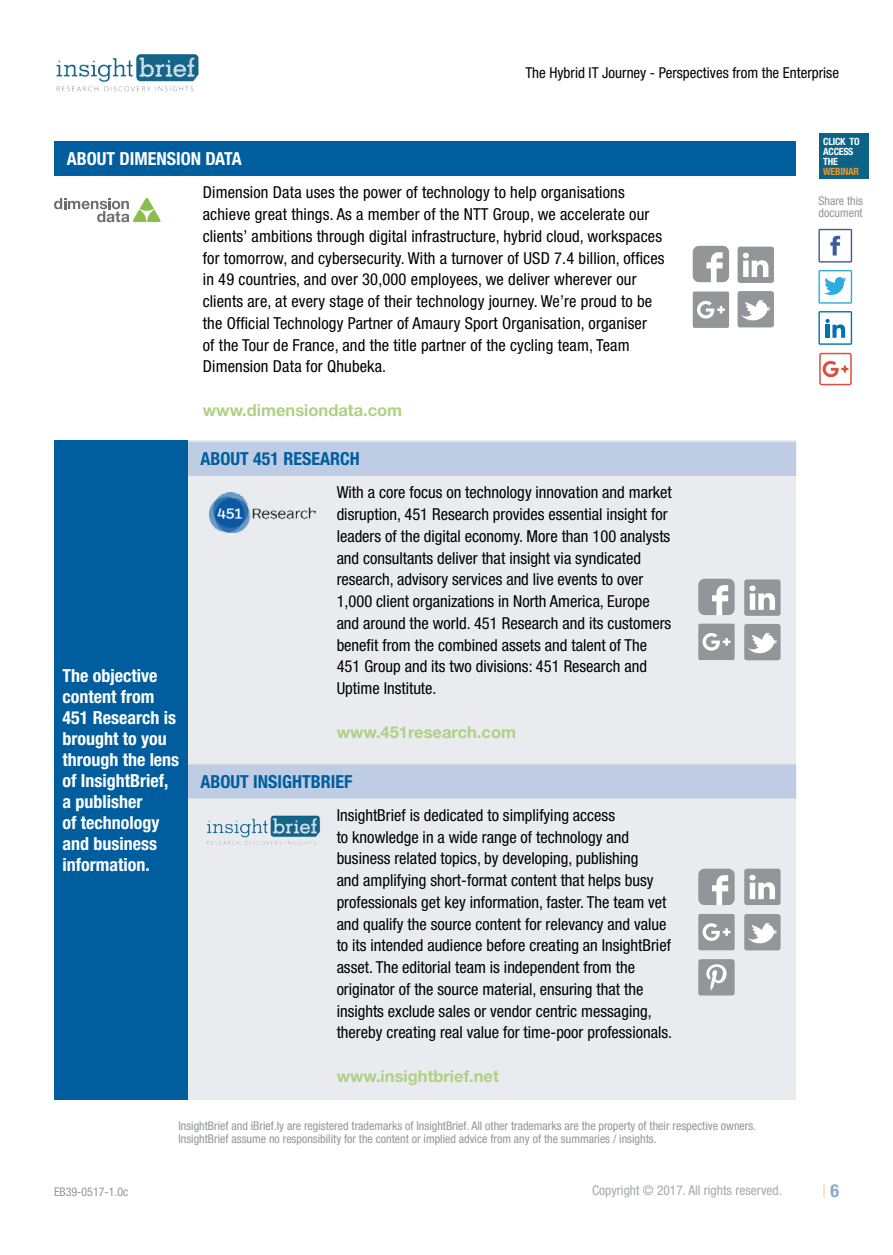
<style>
.page{position:relative;width:893px;height:1255px;background:#fff}
.page>*{position:absolute;margin:0;border:0;box-sizing:border-box;transform-origin:0 0}
.t1{font:700 condensed 18px/21px "Helvetica Neue LT Std";color:#fff}
.t2{font:700 condensed 18px "Helvetica Neue LT Std";color:#005e9e}
.t3{font:condensed 18px "Helvetica Neue LT Std";color:#fed09e}
.t4{font:condensed 16.5px/21.8px "Helvetica Neue LT Std";color:#000}
.t5{font:700 16.5px "Helvetica Neue LT Std";color:#afd184}
.t6{font:condensed 15px "Helvetica Neue LT Std";color:#000}
.t7{font:condensed 13.5px "Helvetica Neue LT Std";color:#a7a9ac}
.t8{font:condensed 12px/12px "Helvetica Neue LT Std";color:#939598}
.t9{font:700 condensed 10.05px/10.1px "Helvetica Neue LT Std";letter-spacing:-.025em;color:#fff}
.t10{font:700 condensed 10.05px "Helvetica Neue LT Std";letter-spacing:-.025em;color:#f7941e}
.s1{font-weight:700;color:#8ba9d0}
</style>
<div class="page">
<img style="left:56px;top:54px;width:143px;height:38px">
<div style="left:54px;top:440px;width:741px;height:660px;background:#e9ebef"></div>
<div style="left:188px;top:442px;width:608px;height:34px;background:#becde4"></div>
<div style="left:188px;top:764px;width:608px;height:34px;background:#becde4"></div>
<div style="left:819px;top:134px;width:49px;height:45px;background:#0b6487"></div>
<svg style="left:818px;top:311px;width:34px;height:34px"></svg>
<svg style="left:818px;top:229px;width:34px;height:33px"></svg>
<svg style="left:818px;top:270px;width:34px;height:34px"></svg>
<div style="left:54px;top:142px;width:741px;height:34px;background:#005e9e"></div>
<div style="left:744px;top:624px;width:37px;height:36px;background:#939598;border-radius:3px"></div>
<svg style="left:748px;top:632px;width:29px;height:22px"></svg>
<div style="left:738px;top:291px;width:36px;height:36px;background:#939598;border-radius:3px"></div>
<svg style="left:741px;top:300px;width:30px;height:21px"></svg>
<svg style="left:738px;top:246px;width:36px;height:37px"></svg>
<svg style="left:693px;top:246px;width:36px;height:36px"></svg>
<svg style="left:54px;top:198px;width:106px;height:24px"></svg>
<img style="left:209px;top:492px;width:106px;height:41px">
<svg style="left:744px;top:579px;width:37px;height:36px"></svg>
<svg style="left:698px;top:578px;width:37px;height:37px"></svg>
<svg style="left:693px;top:291px;width:36px;height:37px"></svg>
<svg style="left:698px;top:623px;width:37px;height:37px"></svg>
<svg style="left:819px;top:352px;width:32px;height:32px"></svg>
<img style="left:207px;top:815px;width:114px;height:30px">
<div style="left:698px;top:959px;width:37px;height:36px;background:#939598;border-radius:3px"></div>
<svg style="left:706px;top:964px;width:21px;height:26px"></svg>
<svg style="left:698px;top:914px;width:37px;height:36px"></svg>
<svg style="left:744px;top:914px;width:37px;height:36px"></svg>
<svg style="left:744px;top:868px;width:37px;height:37px"></svg>
<svg style="left:698px;top:868px;width:37px;height:37px"></svg>
<div style="left:54px;top:440px;width:134px;height:660px;background:#005e9e"></div>
<p class="t6" style="left:525px;top:64px;width:315px">The Hybrid IT Journey - Perspectives from the Enterprise</p>
<p class="t1" style="left:67px;top:148px;width:176px">ABOUT DIMENSION DATA</p>
<p class="t4" style="left:203px;top:181px;width:463px">Dimension Data uses the power of technology to help organisations achieve great things. As a member of the NTT Group, we accelerate our clients’ ambitions through digital infrastructure, hybrid cloud, workspaces for tomorrow, and cybersecurity. With a turnover of USD 7.4 billion, offices in 49 countries, and over 30,000 employees, we deliver wherever our clients are, at every stage of their technology journey. We’re proud to be the Official Technology Partner of Amaury Sport Organisation, organiser<br>of the Tour de France, and the title partner of the cycling team, Team Dimension Data for Qhubeka.</p>
<p class="t5" style="left:203px;top:400px;width:201px">www.dimensiondata.com</p>
<p class="t1" style="left:63px;top:665px;width:118px">The objective content from<br>451 Research is brought to you through the lens of InsightBrief, a publisher<br>of technology and business information.</p>
<p class="t2" style="left:201px;top:448px;width:161px">ABOUT 451 RESEARCH</p>
<p class="t4" style="left:337px;top:481px;width:337px">With a core focus on technology innovation and market disruption, 451 Research provides essential insight for leaders of the digital economy. More than 100 analysts and consultants deliver that insight via syndicated research, advisory services and live events to over 1,000 client organizations in North America, Europe and around the world. 451 Research and its customers benefit from the combined assets and talent of The 451 Group and its two divisions: 451 Research and Uptime Institute.</p>
<p class="t5" style="left:337px;top:721px;width:181px">www.451research.com</p>
<p class="t2" style="left:201px;top:770px;width:153px">ABOUT INSIGHTBRIEF</p>
<p class="t4" style="left:337px;top:804px;width:337px">InsightBrief is dedicated to simplifying access<br>to knowledge in a wide range of technology and business related topics, by developing, publishing<br>and amplifying short-format content that helps busy professionals get key information, faster. The team vet and qualify the source content for relevancy and value to its intended audience before creating an InsightBrief asset. The editorial team is independent from the originator of the source material, ensuring that the insights exclude sales or vendor centric messaging, thereby creating real value for time-poor professionals.</p>
<p class="t5" style="left:337px;top:1065px;width:164px">www.insightbrief.net</p>
<p class="t8" style="left:178px;top:1118px;width:579px;line-height:13.5px">InsightBrief and iBrief.ly are registered trademarks of InsightBrief. All other trademarks are the property of their respective owners.<br>InsightBrief assume no responsibility for the content or implied advice from any of the summaries / insights.</p>
<p class="t9" style="left:823px;top:136px;width:38px">CLICK TO<br>ACCESS<br>THE</p>
<p class="t10" style="left:823px;top:165px;width:37px">WEBINAR</p>
<p class="t8" style="left:818px;top:194px;width:46px">Share this document</p>
<p class="t8" style="left:54px;top:1185px;width:76px">EB39-0517-1.0c</p>
<p class="t7" style="left:592px;top:1182px;width:191px">Copyright © 2017. All rights reserved.</p>
<p class="t3" style="left:822px;top:1180px;width:18px">|<span class="s1">6</span></p>
</div>
